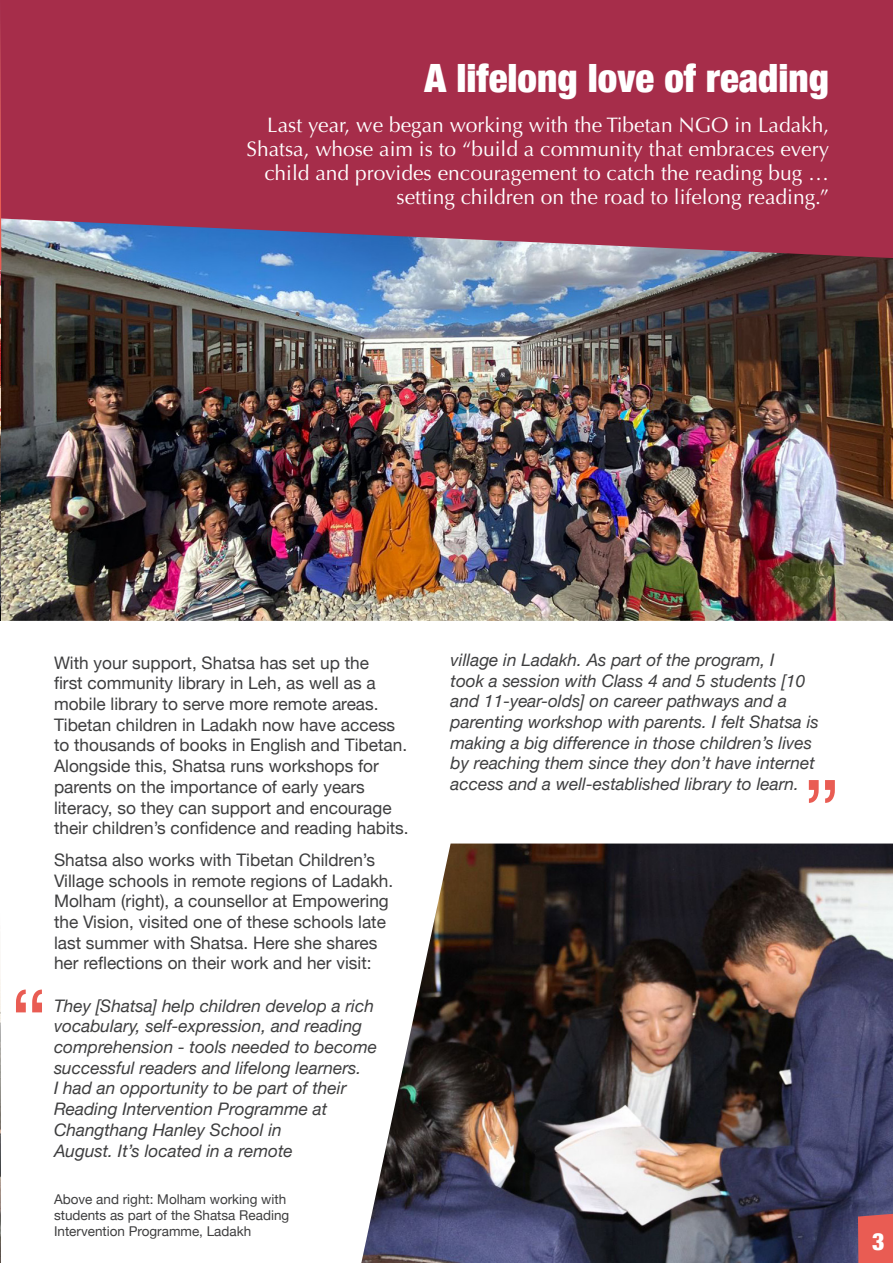
<style>
.page{position:relative;width:893px;height:1263px;background:#fff}
.page>*{position:absolute;margin:0;border:0;box-sizing:border-box;transform-origin:0 0}
.t1{font:88.5px "Helvetica Neue";color:#e95c53}
.body_para{font:900 condensed 39px "Helvetica Neue";color:#fff}
.t2{font:900 condensed 24px "Helvetica Neue";color:#fff}
.Intro_Paragraph{font:21px/24px "Optima";color:#fff;text-align:right}
.Body{font:17.25px/20.7px "Helvetica Neue";color:#3e3e3f}
.Body-2{font:italic 17.25px/20.7px "Helvetica Neue";color:#3e3e3f}
.t3{font:13.5px/16.2px "Helvetica Neue";color:#3e3e3f}
</style>
<div class="page">
<img style="left:361px;top:843px;width:532px;height:420px">
<img style="left:1px;top:258px;width:892px;height:363px">
<svg style="left:0;top:0;width:893px;height:258px;background:#a13553"></svg>
<img style="left:0;top:270px;width:1px;height:351px">
<div style="left:858px;top:1214px;width:35px;height:49px;background:#e95c53"></div>
<img style="left:0;top:975px;width:1px;height:288px">
<svg style="left:0;top:15px;width:1px;height:255px"></svg>
<p class="body_para" style="left:425px;top:46px;width:406px">A lifelong love of reading</p>
<p class="Intro_Paragraph" style="left:247px;top:113px;width:584px">Last year, we began working with the Tibetan NGO in Ladakh, Shatsa, whose aim is to “build a community that embraces every child and provides encouragement to catch the reading bug … setting children on the road to lifelong reading.”</p>
<p class="t1" style="left:10px;top:957px;width:39px">“</p>
<p class="Body" style="left:54px;top:653px;width:356px">With your support, Shatsa has set up the<br>first community library in Leh, as well as a mobile library to serve more remote areas.<br>Tibetan children in Ladakh now have access to thousands of books in English and Tibetan.<br>Alongside this, Shatsa runs workshops for parents on the importance of early years literacy, so they can support and encourage their children’s confidence and reading habits.</p>
<p class="Body" style="left:54px;top:850px;width:341px">Shatsa also works with Tibetan Children’s Village schools in remote regions of Ladakh.<br>Molham (right), a counsellor at Empowering the Vision, visited one of these schools late last summer with Shatsa. Here she shares her reflections on their work and her visit:</p>
<p class="Body-2" style="left:54px;top:995px;width:325px">They [Shatsa] help children develop a rich vocabulary, self-expression, and reading comprehension - tools needed to become successful readers and lifelong learners.</p>
<p class="Body-2" style="left:54px;top:1078px;width:294px">I had an opportunity to be part of their</p>
<p class="Body-2" style="left:54px;top:1098px;width:275px">Reading Intervention Programme at</p>
<p class="Body-2" style="left:54px;top:1119px;width:229px">Changthang Hanley School in</p>
<p class="Body-2" style="left:54px;top:1140px;width:240px">August. It’s located in a remote</p>
<p class="t3" style="left:54px;top:1191px;width:234px">Above and right: Molham working with</p>
<p class="t3" style="left:54px;top:1207px;width:237px">students as part of the Shatsa Reading<br>Intervention Programme, Ladakh</p>
<p class="Body-2" style="left:451px;top:649px;width:370px">village in Ladakh. As part of the program, I<br>took a session with Class 4 and 5 students [10 and 11-year-olds] on career pathways and a parenting workshop with parents. I felt Shatsa is making a big difference in those children’s lives by reaching them since they don’t have internet access and a well-established library to learn.</p>
<p class="t1" style="left:803px;top:748px;width:39px">”</p>
<p class="t2" style="left:872px;top:1222px;width:14px">3</p>
</div>
